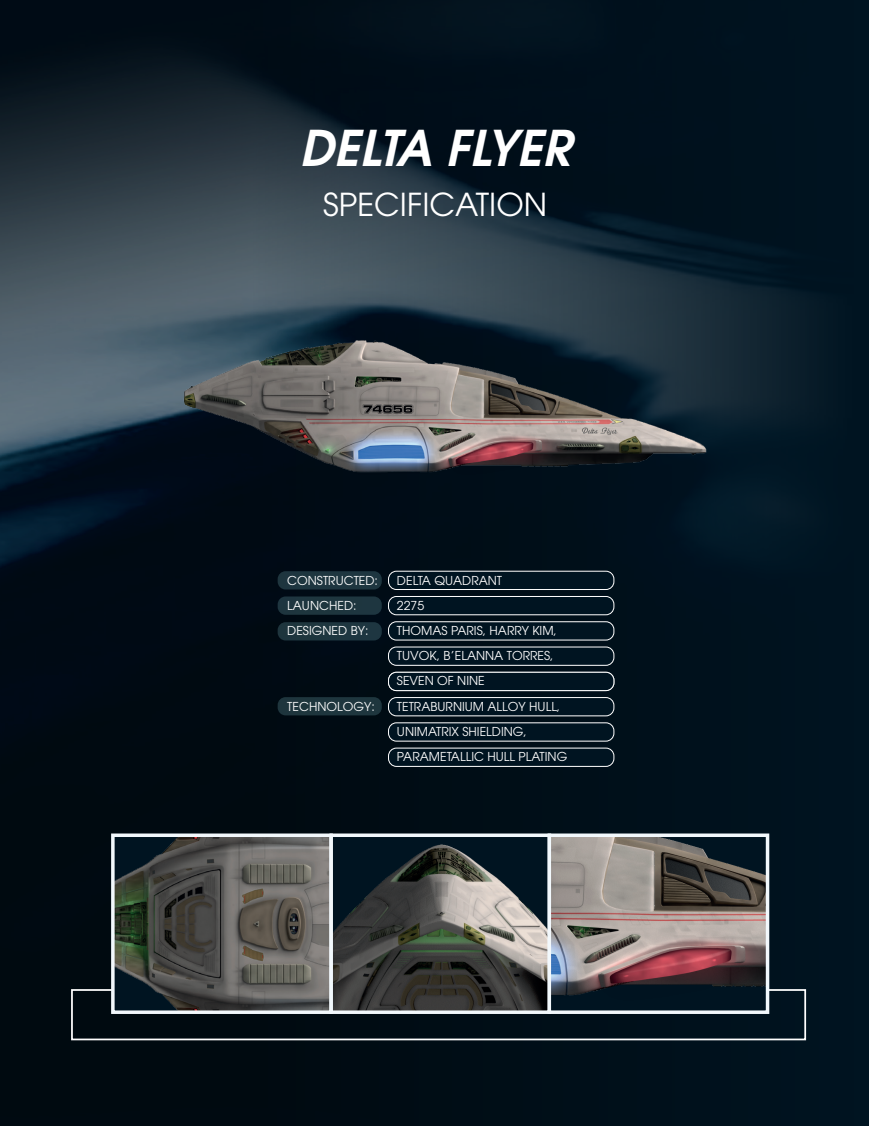
<style>
.page{position:relative;width:869px;height:1126px;background:#fff}
.page>*{position:absolute;margin:0;border:0;box-sizing:border-box;transform-origin:0 0}
.t1{font:italic 600 49px "Avant Garde LT";color:#fff}
.t2{font:31.5px "Avant Garde LT";color:#fff}
.t3{font:12.25px/25.2px "Avant Garde LT";color:#fff}
</style>
<div class="page">
<img style="left:0;top:0;width:868px;height:1126px">
<div style="left:277px;top:571px;width:104px;height:19px;background:#1e3640;border-radius:8px"></div>
<div style="left:277px;top:697px;width:104px;height:18px;background:#1e363e;border-radius:8px"></div>
<div style="left:277px;top:596px;width:104px;height:19px;background:#1e363f;border-radius:8px"></div>
<div style="left:277px;top:622px;width:104px;height:18px;background:#1e363f;border-radius:8px"></div>
<div style="left:388px;top:571px;width:225px;height:19px;background:#001421;border-radius:8px"></div>
<div style="left:388px;top:571px;width:226px;height:19px;border:1px solid #fff;border-radius:8px"></div>
<div style="left:388px;top:672px;width:225px;height:19px;background:#001421;border-radius:8px"></div>
<div style="left:388px;top:672px;width:226px;height:19px;border:1px solid #fff;border-radius:8px"></div>
<div style="left:388px;top:698px;width:225px;height:18px;background:#001421;border-radius:8px"></div>
<div style="left:388px;top:697px;width:226px;height:19px;border:1px solid #fff;border-radius:8px"></div>
<div style="left:388px;top:723px;width:225px;height:18px;background:#001421;border-radius:8px"></div>
<div style="left:388px;top:722px;width:226px;height:20px;border:1px solid #fff;border-radius:8px"></div>
<div style="left:388px;top:748px;width:225px;height:18px;background:#001421;border-radius:8px"></div>
<div style="left:388px;top:748px;width:226px;height:19px;border:1px solid #fff;border-radius:8px"></div>
<div style="left:388px;top:596px;width:225px;height:19px;background:#001421;border-radius:8px"></div>
<div style="left:388px;top:596px;width:226px;height:19px;border:1px solid #fff;border-radius:8px"></div>
<div style="left:388px;top:622px;width:225px;height:18px;background:#001421;border-radius:8px"></div>
<div style="left:388px;top:621px;width:226px;height:19px;border:1px solid #fff;border-radius:8px"></div>
<div style="left:388px;top:647px;width:225px;height:18px;background:#001421;border-radius:8px"></div>
<div style="left:388px;top:647px;width:226px;height:19px;border:1px solid #fff;border-radius:8px"></div>
<div style="left:71px;top:989px;width:734px;height:51px;border:2px solid #fff"></div>
<img style="left:116px;top:839px;width:212px;height:170px">
<div style="left:111px;top:834px;width:222px;height:180px;border:4px solid #f2f8fc"></div>
<svg style="left:334px;top:839px;width:212px;height:170px"></svg>
<div style="left:329px;top:834px;width:222px;height:180px;border:4px solid #f2f8fc"></div>
<img style="left:552px;top:839px;width:212px;height:170px">
<div style="left:547px;top:834px;width:222px;height:180px;border:4px solid #f2f8fc"></div>
<img style="left:153px;top:315px;width:563px;height:200px">
<h1 class="t1" style="left:299px;top:116px;width:272px">DELTA FLYER</h1>
<h2 class="t2" style="left:323px;top:186px;width:225px">SPECIFICATION</h2>
<p class="t3" style="left:287px;top:567px;width:92px">CONSTRUCTED:</p>
<p class="t3" style="left:397px;top:567px;width:107px">DELTA QUADRANT</p>
<p class="t3" style="left:287px;top:593px;width:71px">LAUNCHED:</p>
<p class="t3" style="left:397px;top:593px;width:29px">2275</p>
<p class="t3" style="left:287px;top:618px;width:83px">DESIGNED BY:</p>
<p class="t3" style="left:397px;top:618px;width:161px">THOMAS PARIS, HARRY KIM,<br>TUVOK, B’ELANNA TORRES,<br>SEVEN OF NINE</p>
<p class="t3" style="left:287px;top:693px;width:89px">TECHNOLOGY:</p>
<p class="t3" style="left:397px;top:693px;width:172px">TETRABURNIUM ALLOY HULL,<br>UNIMATRIX SHIELDING,<br>PARAMETALLIC HULL PLATING</p>
</div>
